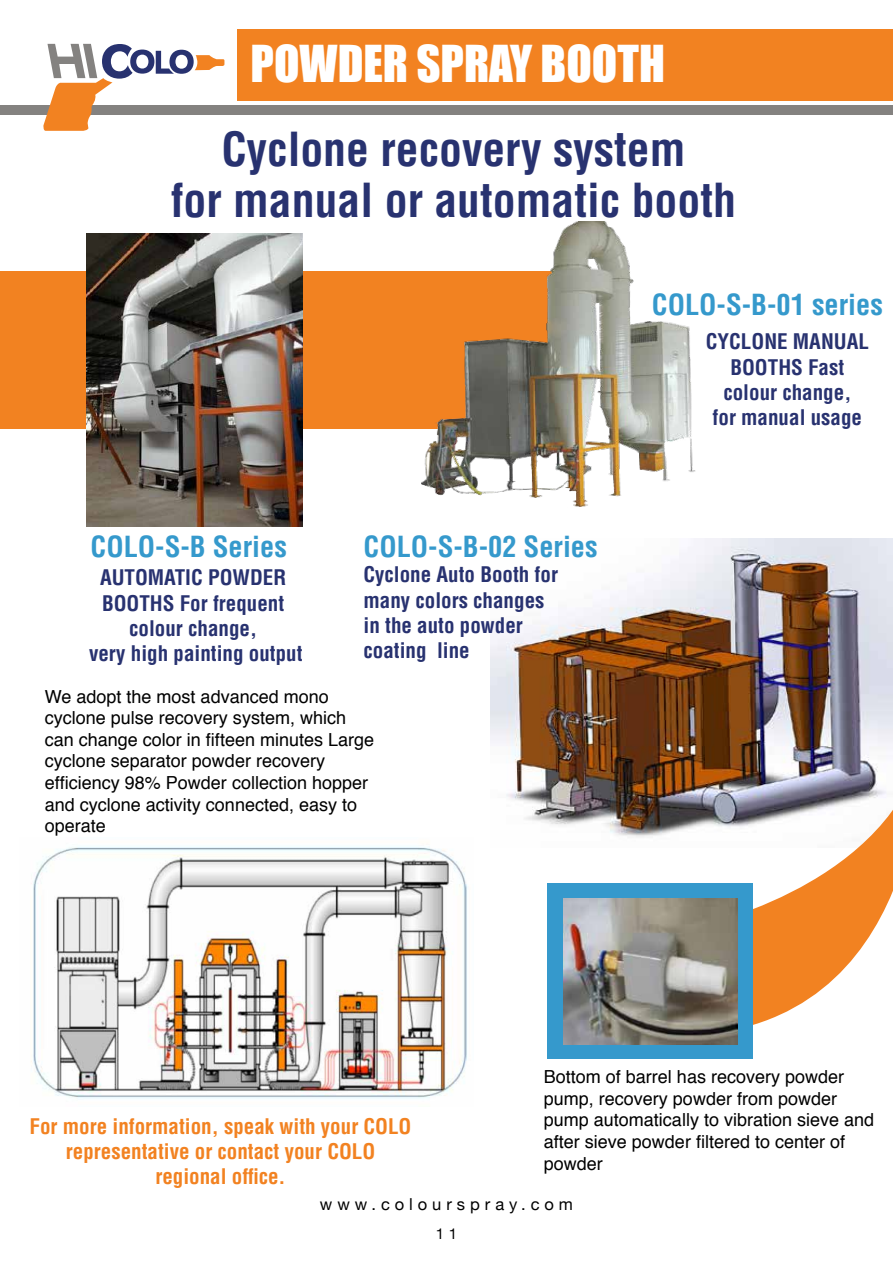
<style>
.page{position:relative;width:893px;height:1263px;background:#fff}
.page>*{position:absolute;margin:0;border:0;box-sizing:border-box;transform-origin:0 0}
.t1{font:46.65px "Impact";color:#fff}
.t2{font:700 condensed 45.75px/51.4px "Helvetica";color:#283270;text-align:center}
.t3{font:700 condensed 28.35px "Helvetica";color:#3599cc}
.t4{font:700 condensed 21px/25.2px "Helvetica";color:#283270;text-align:center}
.t5{font:700 condensed 21px/25.2px "Helvetica";color:#f28221;text-align:center}
.t6{font:18px/21.6px "Helvetica";color:#000}
.t7{font:16.5px "Helvetica Neue";letter-spacing:.3em;color:#000}
.t8{font:15px "Helvetica Neue";color:#000}
</style>
<div class="page">
<div style="left:0;top:106px;width:892px;height:9px;background:#848280"></div>
<div style="left:237px;top:29px;width:655px;height:71px;background:#f28221"></div>
<svg style="left:43px;top:44px;width:181px;height:87px"></svg>
<div style="left:0;top:271px;width:571px;height:157px;background:#f28221"></div>
<img style="left:421px;top:221px;width:275px;height:286px">
<img style="left:86px;top:234px;width:217px;height:293px">
<img style="left:490px;top:539px;width:402px;height:298px">
<img style="left:31px;top:847px;width:437px;height:252px">
<img style="left:681px;top:618px;width:211px;height:417px">
<div style="left:547px;top:883px;width:205px;height:175px;background:#3599cc"></div>
<img style="left:563px;top:898px;width:174px;height:146px">
<h1 class="t1" style="left:250px;top:27px;width:415px">POWDER SPRAY BOOTH</h1>
<h2 class="t2" style="left:171px;top:123px;width:566px">Cyclone recovery system<br>for manual or automatic booth</h2>
<h3 class="t3" style="left:363px;top:529px;width:236px">COLO-S-B-02 Series</h3>
<p class="t4" style="left:363px;top:562px;width:196px;text-align:left">Cyclone Auto Booth for many colors changes in the auto powder coating line</p>
<p class="t6" style="left:45px;top:686px;width:331px">We adopt the most advanced mono cyclone pulse recovery system, which can change color in fifteen minutes Large cyclone separator powder recovery efficiency 98% Powder collection hopper and cyclone activity connected, easy to operate</p>
<h3 class="t3" style="left:91px;top:529px;width:198px">COLO-S-B Series</h3>
<p class="t4" style="left:89px;top:565px;width:215px">AUTOMATIC POWDER<br>BOOTHS For frequent colour change,<br>very high painting output</p>
<h3 class="t3" style="left:651px;top:287px;width:232px">COLO-S-B-01 series</h3>
<p class="t4" style="left:705px;top:329px;width:164px">CYCLONE MANUAL<br>BOOTHS Fast colour change,<br>for manual usage</p>
<p class="t5" style="left:30px;top:1113px;width:383px">For more information, speak with your COLO representative or contact your COLO regional office.</p>
<p class="t6" style="left:543px;top:1066px;width:332px">Bottom of barrel has recovery powder pump, recovery powder from powder pump automatically to vibration sieve and after sieve powder filtered to center of powder</p>
<p class="t7" style="left:320px;top:1190px;width:254px">www.colourspray.com</p>
<p class="t8" style="left:435px;top:1221px;width:23px">1 1</p>
</div>
